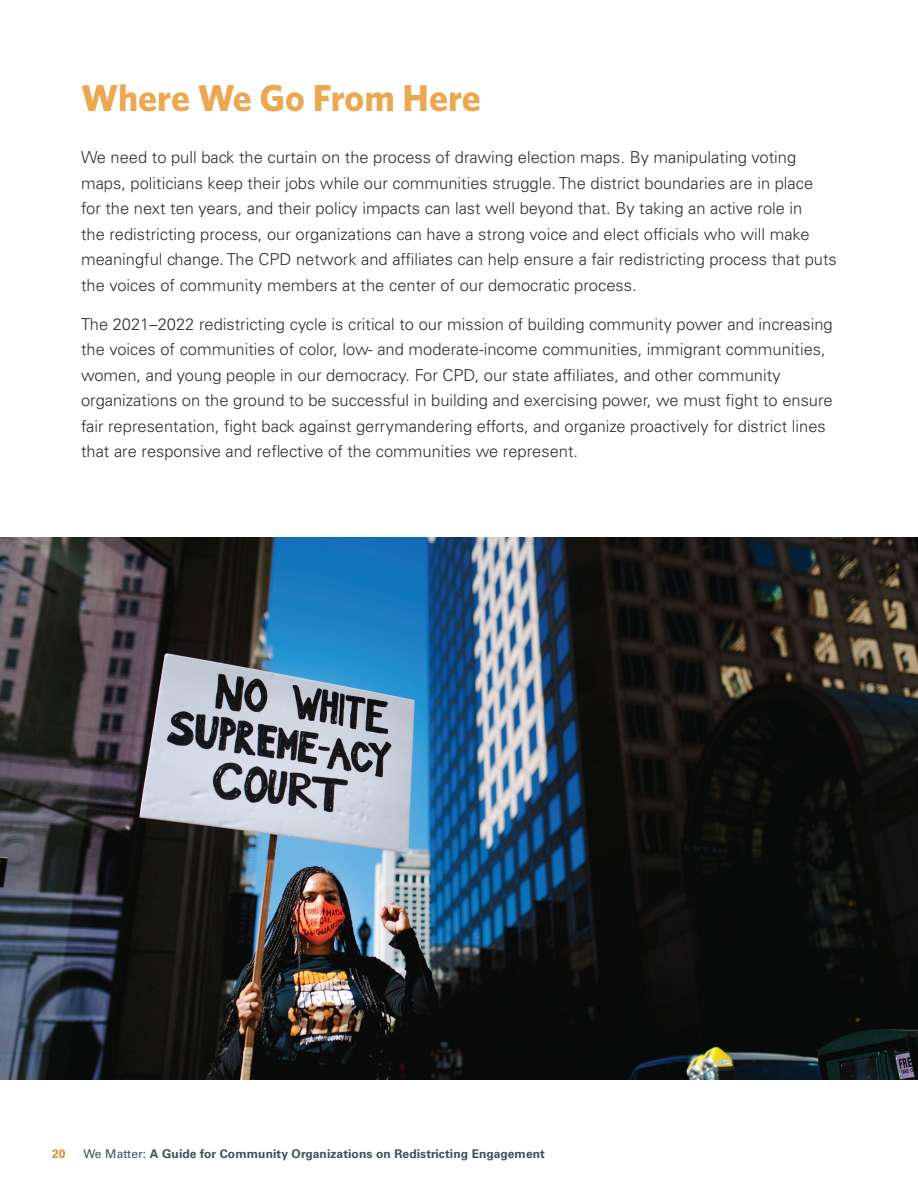
<style>
.page{position:relative;width:918px;height:1188px;background:#fff}
.page>*{position:absolute;margin:0;border:0;box-sizing:border-box;transform-origin:0 0}
.t1{font:700 37.5px "Whitney";color:#eba851}
.t2{font:300 16.5px/25.5px "Univers LT Std";color:#312f30}
.t3{font:700 12px "Univers LT Std";letter-spacing:.01em;color:#404e59}
.t4{font:700 12px "Univers LT Std";color:#e48924}
.s1{font-weight:400}
</style>
<div class="page">
<img style="left:0;top:538px;width:918px;height:542px">
<h1 class="t1" style="left:81px;top:73px;width:401px">Where We Go From Here</h1>
<p class="t2" style="left:81px;top:145px;width:757px">We need to pull back the curtain on the process of drawing election maps. By manipulating voting maps, politicians keep their jobs while our communities struggle. The district boundaries are in place for the next ten years, and their policy impacts can last well beyond that. By taking an active role in<br>the redistricting process, our organizations can have a strong voice and elect officials who will make meaningful change. The CPD network and affiliates can help ensure a fair redistricting process that puts the voices of community members at the center of our democratic process.</p>
<p class="t2" style="left:81px;top:311px;width:753px">The 2021–2022 redistricting cycle is critical to our mission of building community power and increasing the voices of communities of color, low- and moderate-income communities, immigrant communities, women, and young people in our democracy. For CPD, our state affiliates, and other community organizations on the ground to be successful in building and exercising power, we must fight to ensure fair representation, fight back against gerrymandering efforts, and organize proactively for district lines that are responsive and reflective of the communities we represent.</p>
<p class="t4" style="left:52px;top:1147px;width:15px">20</p>
<p class="t3" style="left:84px;top:1147px;width:463px"><span class="s1">We Matter:</span> A Guide for Community Organizations on Redistricting Engagement</p>
</div>
